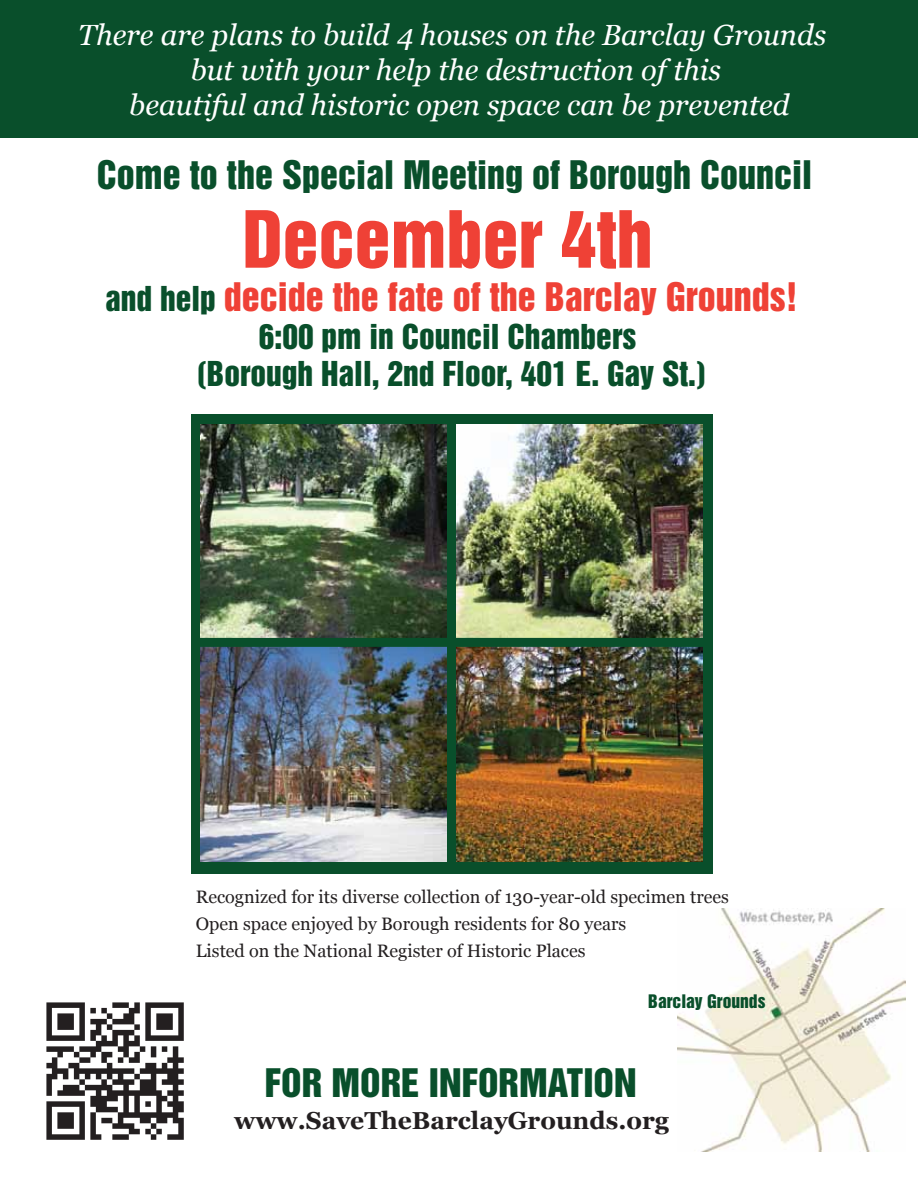
<style>
.page{position:relative;width:918px;height:1188px;background:#fff}
.page>*{position:absolute;margin:0;border:0;box-sizing:border-box;transform-origin:0 0}
.t1{font:72px "Helvetica Inserat";color:#ef4136}
.t2{font:36px "Helvetica Inserat";color:#094f2b}
.t3{font:36px "Helvetica Inserat";color:#ef4136}
.t4{font:31.35px/37.7px "Helvetica Inserat";color:#094f2b;text-align:center}
.t5{font:italic 29.1px/35px "Georgia";color:#fff;text-align:center}
.t6{font:700 24.6px "Georgia";color:#231f20}
.t7{font:18px/27px "Georgia";color:#231f20}
.t8{font:17.1px "Helvetica Inserat";color:#094f2b}
.s1{font-size:31.35px;color:#094f2b}
</style>
<div class="page">
<div style="left:191px;top:414px;width:521px;height:460px;background:#094f2b"></div>
<img style="left:457px;top:424px;width:246px;height:438px">
<img style="left:201px;top:647px;width:246px;height:215px">
<img style="left:201px;top:424px;width:246px;height:214px">
<div style="left:194px;top:638px;width:515px;height:9px;background:#094f2b"></div>
<img style="left:678px;top:909px;width:228px;height:243px">
<img style="left:46px;top:1002px;width:138px;height:138px">
<div style="left:0;top:0;width:918px;height:137px;background:#094f2b"></div>
<h3 class="t5" style="left:78px;top:18px;width:750px">There are plans to build 4 houses on the Barclay Grounds but with your help the destruction of this<br>beautiful and historic open space can be prevented</h3>
<h2 class="t2" style="left:97px;top:154px;width:717px">Come to the Special Meeting of Borough Council</h2>
<h1 class="t1" style="left:243px;top:196px;width:412px">December 4th</h1>
<h2 class="t3" style="left:105px;top:275px;width:694px"><span class="s1">and help</span> decide the fate of the Barclay Grounds!</h2>
<h3 class="t4" style="left:196px;top:318px;width:512px">6:00 pm in Council Chambers<br>(Borough Hall, 2nd Floor, 401 E. Gay St.)</h3>
<p class="t7" style="left:196px;top:883px;width:535px">Recognized for its diverse collection of 130-year-old specimen trees<br>Open space enjoyed by Borough residents for 80 years<br>Listed on the National Register of Historic Places</p>
<p class="t8" style="left:648px;top:991px;width:119px">Barclay Grounds</p>
<h2 class="t2" style="left:265px;top:1062px;width:373px">FOR MORE INFORMATION</h2>
<h3 class="t6" style="left:234px;top:1106px;width:436px">www.SaveTheBarclayGrounds.org</h3>
</div>
